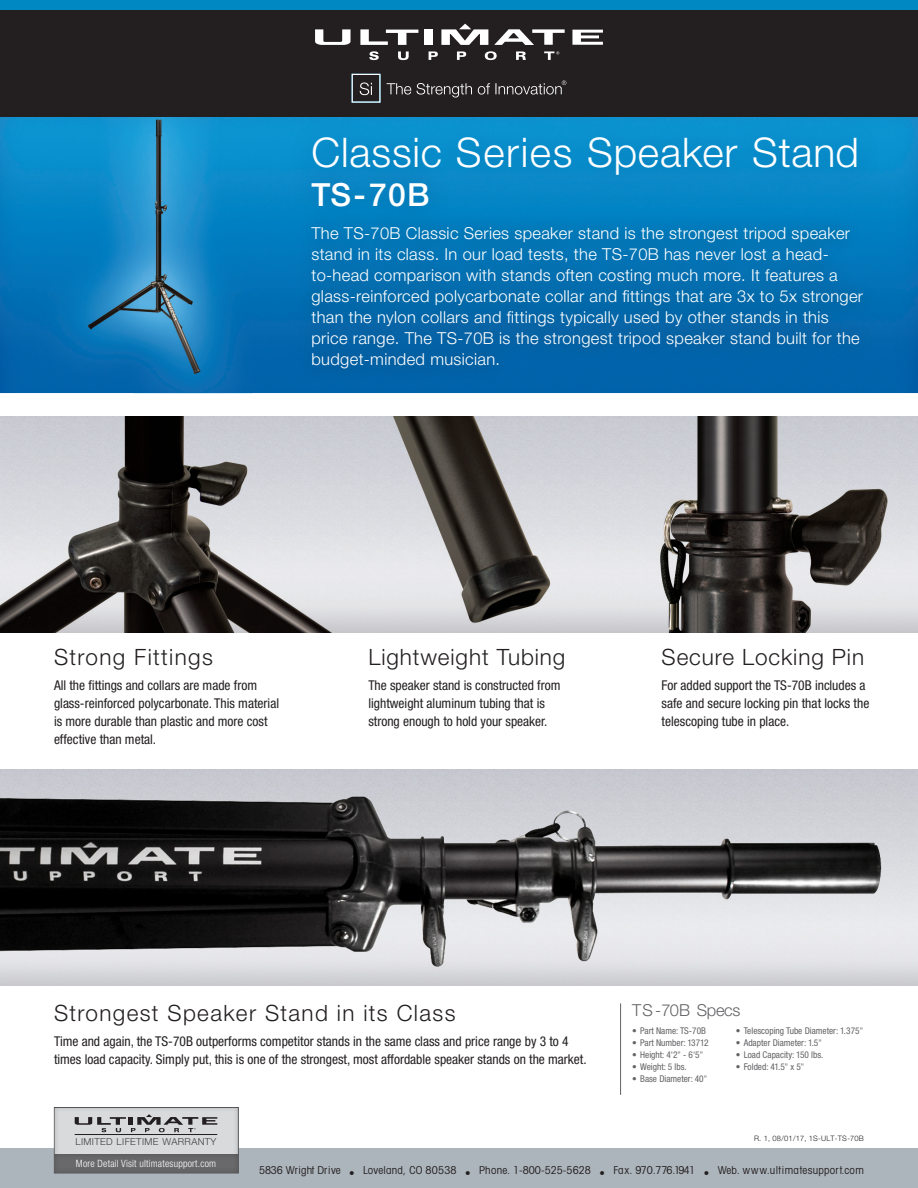
<style>
.page{position:relative;width:918px;height:1188px;background:#fff}
.page>*{position:absolute;margin:0;border:0;box-sizing:border-box;transform-origin:0 0}
.t1{font:300 40.95px "Helvetica Neue";letter-spacing:.02em;color:#fff}
.t2{font:500 31.95px "Helvetica Neue";color:#fff}
.t3{font:300 22.5px "Helvetica Neue";letter-spacing:.06em;color:#231f20}
.t4{font:300 22.5px "Helvetica Neue";letter-spacing:.04em;color:#231f20}
.t5{font:300 16.5px/21px "Helvetica Neue";letter-spacing:.02em;color:#fff}
.t6{font:300 16.5px "Helvetica Neue";letter-spacing:-.02em;color:#636366}
.t7{font:condensed 13.5px/18px "Helvetica Neue";color:#231f20}
.t8{font:condensed 10.95px "Avant Garde";letter-spacing:.02em;color:#231f20}
.t9{font:300 condensed 10.05px "Helvetica Neue";letter-spacing:.02em;color:#fff}
.t10{font:300 9.6px "Helvetica Neue LT Std";letter-spacing:.04em;color:#3e3e3f}
.t11{font:condensed 9.3px "Helvetica Neue";color:#636366}
.t12{font:300 7.5px "Helvetica Neue";letter-spacing:.04em;color:#231f20}
.s1{font-weight:300}
</style>
<div class="page">
<img style="left:0;top:416px;width:918px;height:216px">
<img style="left:0;top:117px;width:918px;height:276px">
<img style="left:0;top:769px;width:918px;height:216px">
<hr style="left:620px;top:1003px;width:1px;height:92px;background:#636366">
<div style="left:0;top:1148px;width:918px;height:40px;background:#adb5bc"></div>
<div style="left:0;top:0;width:918px;height:117px;background:#231f20"></div>
<div style="left:0;top:0;width:918px;height:10px;background:#0088c3"></div>
<div style="left:424px;top:29px;width:9px;height:16px;background:#fff"></div>
<svg style="left:572px;top:30px;width:31px;height:15px"></svg>
<svg style="left:360px;top:29px;width:58px;height:32px"></svg>
<svg style="left:315px;top:29px;width:36px;height:16px"></svg>
<svg style="left:429px;top:24px;width:136px;height:37px"></svg>
<div style="left:51px;top:1105px;width:188px;height:69px;background:#231f20;opacity:.27"></div>
<div style="left:53px;top:1152px;width:186px;height:21px;background:#68686b"></div>
<svg style="left:75px;top:1114px;width:142px;height:18px;background:#ababad"></svg>
<hr style="left:75px;top:1134px;width:142px;height:1px;background:#231f20">
<svg style="left:387px;top:80px;width:179px;height:18px"></svg>
<svg style="left:360px;top:83px;width:12px;height:12px"></svg>
<div style="left:352px;top:74px;width:29px;height:29px;border:1px solid #fff"></div>
<div style="left:296px;top:211px;width:581px;height:173px;background:#231f20;opacity:.48"></div>
<div style="left:290px;top:115px;width:591px;height:115px;background:#0888c7"></div>
<p class="t1" style="left:311px;top:128px;width:549px">Classic Series Speaker Stand</p>
<p class="t2" style="left:311px;top:175px;width:120px">TS-70B</p>
<p class="t5" style="left:311px;top:223px;width:553px">The TS-70B Classic Series speaker stand is the strongest tripod speaker stand in its class. In our load tests, the TS-70B has never lost a head&shy;to-head comparison with stands often costing much more. It features a glass-reinforced polycarbonate collar and fittings that are 3x to 5x stronger than the nylon collars and fittings typically used by other stands in this price range. The TS-70B is the strongest tripod speaker stand built for the budget-minded musician.</p>
<p class="t3" style="left:54px;top:643px;width:160px">Strong Fittings</p>
<p class="t7" style="left:54px;top:676px;width:227px">All the fittings and collars are made from glass-reinforced polycarbonate. This material is more durable than plastic and more cost effective than metal.</p>
<p class="t4" style="left:368px;top:643px;width:199px">Lightweight Tubing</p>
<p class="t7" style="left:368px;top:676px;width:194px">The speaker stand is constructed from lightweight aluminum tubing that is strong enough to hold your speaker.</p>
<p class="t4" style="left:662px;top:643px;width:204px">Secure Locking Pin</p>
<p class="t7" style="left:662px;top:676px;width:209px">For added support the TS-70B includes a safe and secure locking pin that locks the telescoping tube in place.</p>
<p class="t3" style="left:54px;top:999px;width:403px">Strongest Speaker Stand in its Class</p>
<p class="t7" style="left:54px;top:1032px;width:534px">Time and again, the TS-70B outperforms competitor stands in the same class and price range by 3 to 4 times load capacity. Simply put, this is one of the strongest, most affordable speaker stands on the market.</p>
<p class="t10" style="left:76px;top:1136px;width:142px">LIMITED LIFETIME WARRANTY</p>
<p class="t6" style="left:632px;top:1000px;width:110px">TS -70B Specs</p>
<p class="t11" style="left:632px;top:1025px;width:75px">• Part Name: TS-70B</p>
<p class="t11" style="left:632px;top:1037px;width:78px">• Part Number: 13712</p>
<p class="t11" style="left:632px;top:1049px;width:72px">• Height: 4'2<span class="s1">"</span> - 6'5<span class="s1">"</span></p>
<p class="t11" style="left:632px;top:1061px;width:56px">• Weight: 5 lbs.</p>
<p class="t11" style="left:632px;top:1073px;width:76px">• Base Diameter: 40<span class="s1">"</span></p>
<p class="t11" style="left:736px;top:1025px;width:129px">• Telescoping Tube Diameter: 1.375<span class="s1">"</span></p>
<p class="t11" style="left:736px;top:1037px;width:87px">• Adapter Diameter: 1.5<span class="s1">"</span></p>
<p class="t11" style="left:736px;top:1049px;width:89px">• Load Capacity: 150 lbs.</p>
<p class="t11" style="left:736px;top:1061px;width:70px">• Folded: 41.5<span class="s1">"</span> x 5<span class="s1">"</span></p>
<p class="t12" style="left:754px;top:1134px;width:111px">R. 1, 08/01/17, 1S-ULT-TS-70B</p>
<p class="t9" style="left:76px;top:1158px;width:142px">More Detail Visit ultimatesupport.com</p>
<p class="t8" style="left:259px;top:1163px;width:606px">5836 Wright Drive • Loveland, CO 80538 • Phone. 1-800-525-5628 • Fax. 970.776.1941 • Web. www.ultimatesupport.com</p>
</div>
